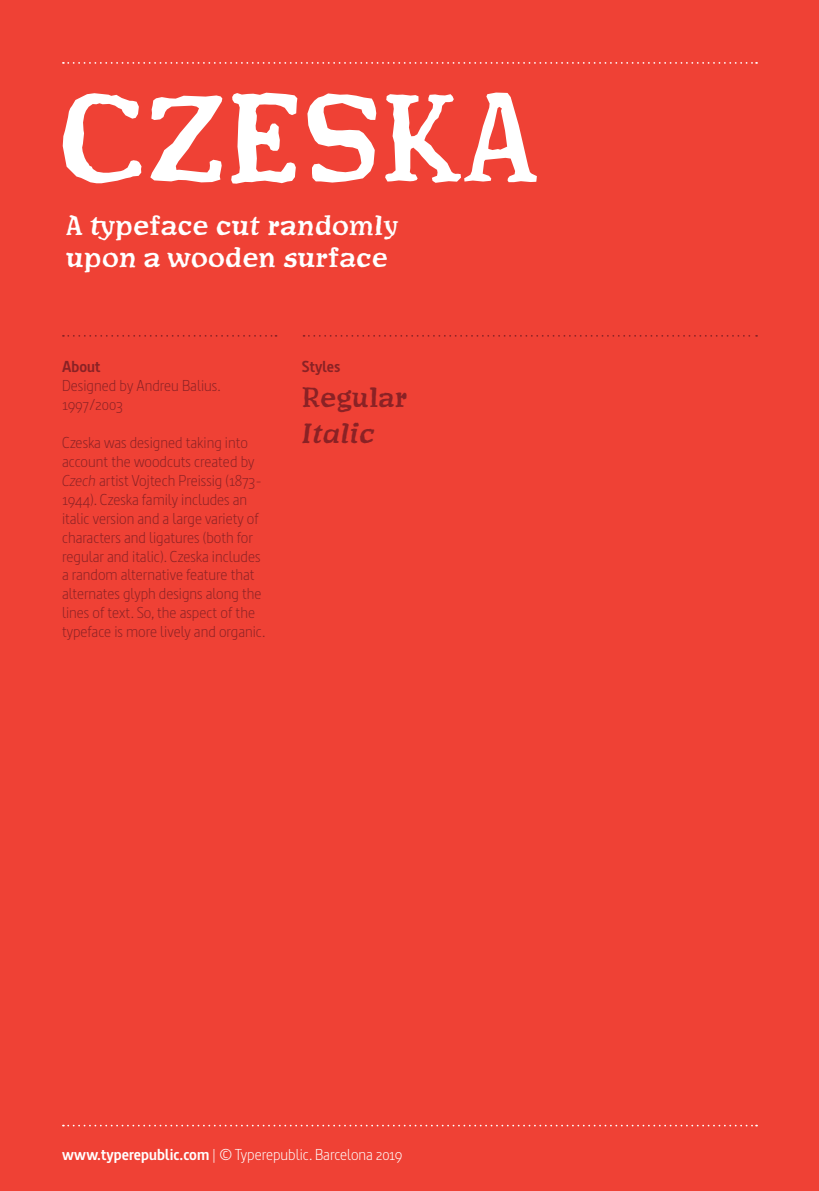
<style>
.page{position:relative;width:819px;height:1191px;background:#ef4135}
.page>*{position:absolute;margin:0;border:0;box-sizing:border-box;transform-origin:0 0}
.t1{font:126px "Czeska";color:#fff}
.t2{font:28px/31.5px "Czeska";color:#fff}
.t3{font:28px "Czeska";color:#8a2225}
.t4{font:italic 28px "Czeska";color:#8a2225}
.t5{font:300 15.75px/18.9px "Barna";color:#8a2225}
.t6{font:300 15.75px "Barna";color:#fff}
.t7{font:700 15.75px "Barna";color:#8a2225}
.s1{font-style:italic}
.s2{font-weight:700}
</style>
<div class="page">
<svg style="left:63px;top:62px;width:694px;height:2px"></svg>
<svg style="left:63px;top:1124px;width:694px;height:3px"></svg>
<svg style="left:63px;top:335px;width:213px;height:2px"></svg>
<svg style="left:303px;top:335px;width:454px;height:2px"></svg>
<h1 class="t1" style="left:58px;top:54px;width:481px">CZESKA</h1>
<h2 class="t2" style="left:66px;top:210px;width:334px">A typeface cut randomly upon a wooden surface</h2>
<p class="t7" style="left:62px;top:357px;width:40px">About</p>
<p class="t5" style="left:62px;top:376px;width:160px">Designed by Andreu Balius.<br>1997/2003</p>
<p class="t5" style="left:62px;top:433px;width:205px">Czeska was designed taking into account the woodcuts created by <span class="s1">Czech</span> artist Vojtech Preissig (1873- 1944). Czeska family includes an italic version and a large variety of characters and ligatures (both for regular and italic). Czeska includes a random alternative feature that alternates glyph designs along the lines of text. So, the aspect of the typeface is more lively and organic.</p>
<p class="t7" style="left:302px;top:357px;width:40px">Styles</p>
<h2 class="t3" style="left:302px;top:379px;width:107px">Regular</h2>
<h2 class="t4" style="left:302px;top:414px;width:75px">Italic</h2>
<p class="t6" style="left:62px;top:1144px;width:342px"><span class="s2">www.typerepublic.com</span> | © Typerepublic. Barcelona 2019</p>
</div>
